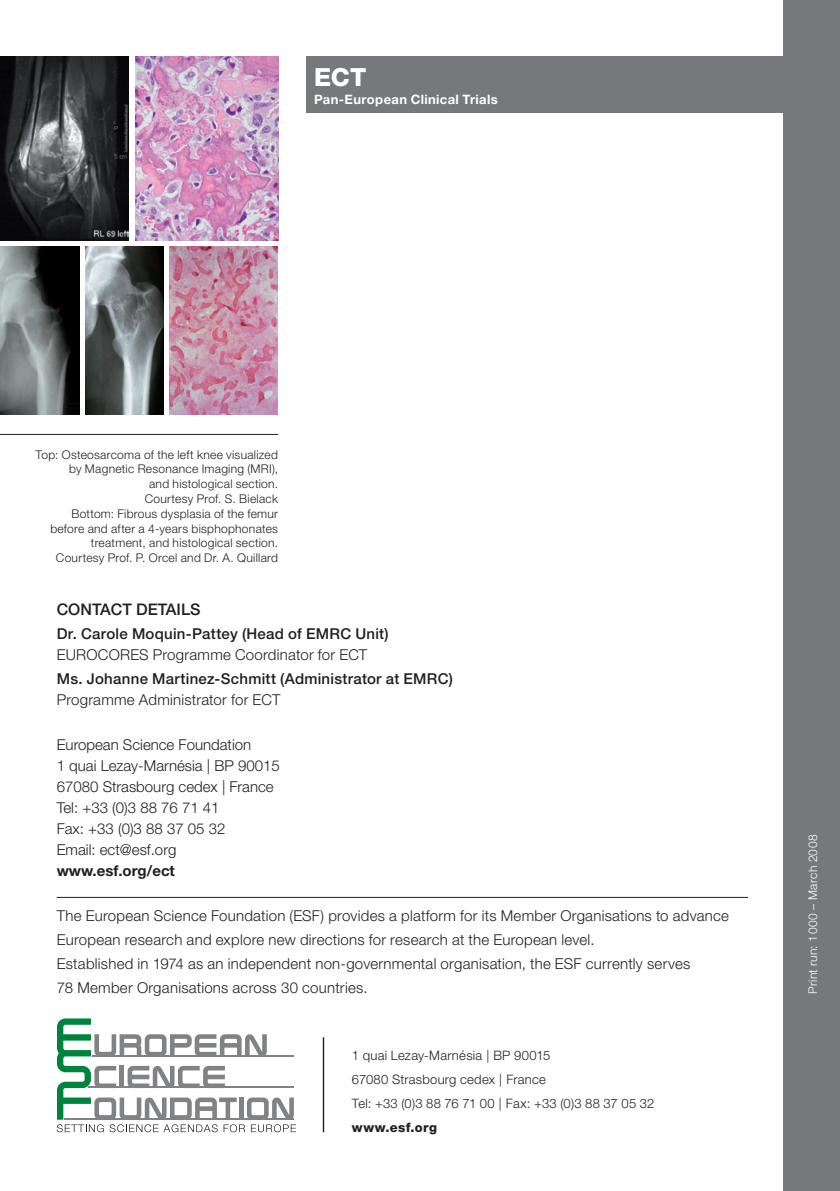
<style>
.page{position:relative;width:840px;height:1191px;background:#fff}
.page>*{position:absolute;margin:0;border:0;box-sizing:border-box;transform-origin:0 0}
.t1{font:800 25px "Helvetica Neue LT Std";color:#fff}
.t2{font:500 16px "Helvetica Neue LT Std";color:#231f20}
.t3{font:300 15px/21px "Helvetica Neue LT Std";letter-spacing:.015em;color:#231f20}
.t4{font:500 15px "Helvetica Neue LT Std";letter-spacing:.015em;color:#231f20}
.t5{font:700 15px "Helvetica Neue LT Std";color:#231f20}
.t6{font:300 13px/24px "Helvetica Neue LT Std";letter-spacing:.02em;color:#231f20}
.t7{font:700 13px "Helvetica Neue LT Std";letter-spacing:.03em;color:#fff}
.t8{font:800 13px "Helvetica Neue LT Std";letter-spacing:.03em;color:#231f20}
.t9{font:300 12px/14.8px "Helvetica Neue LT Std";letter-spacing:.025em;color:#231f20;text-align:right}
.t10{font:300 12px "Helvetica Neue LT Std";letter-spacing:.03em;color:#fff}
</style>
<div class="page">
<div style="left:782px;top:0;width:57px;height:1191px;background:#76787b"></div>
<div style="left:306px;top:57px;width:533px;height:56px;background:#76787b"></div>
<svg style="left:57px;top:1018px;width:239px;height:114px"></svg>
<hr style="left:322px;top:1037px;width:2px;height:95px;background:#231f20">
<hr style="left:0;top:434px;width:278px;height:1px;background:#231f20">
<hr style="left:57px;top:897px;width:690px;height:1px;background:#231f20">
<img style="left:170px;top:246px;width:107px;height:168px">
<img style="left:85px;top:246px;width:79px;height:168px">
<img style="left:0;top:246px;width:79px;height:168px">
<img style="left:135px;top:57px;width:143px;height:183px">
<img style="left:0;top:57px;width:129px;height:183px">
<h1 class="t1" style="left:314px;top:62px;width:54px">ECT</h1>
<p class="t7" style="left:314px;top:91px;width:185px">Pan-European Clinical Trials</p>
<p class="t9" style="left:35px;top:447px;width:244px">Top: Osteosarcoma of the left knee visualized by Magnetic Resonance Imaging (MRI),<br>and histological section.<br>Courtesy Prof. S. Bielack<br>Bottom: Fibrous dysplasia of the femur before and after a 4-years bisphophonates treatment, and histological section.<br>Courtesy Prof. P. Orcel and Dr. A. Quillard</p>
<p class="t2" style="left:57px;top:600px;width:145px">CONTACT DETAILS</p>
<p class="t4" style="left:57px;top:625px;width:333px">Dr. Carole Moquin-Pattey (Head of EMRC Unit)</p>
<p class="t3" style="left:57px;top:644px;width:312px">EUROCORES Programme Coordinator for ECT</p>
<p class="t4" style="left:57px;top:670px;width:397px">Ms. Johanne Martinez-Schmitt (Administrator at EMRC)</p>
<p class="t3" style="left:57px;top:689px;width:225px">Programme Administrator for ECT</p>
<p class="t3" style="left:57px;top:734px;width:224px">European Science Foundation<br>1 quai Lezay-Marnésia | BP 90015<br>67080 Strasbourg cedex | France<br>Tel: +33 (0)3 88 76 71 41<br>Fax: +33 (0)3 88 37 05 32<br>Email: ect@esf.org</p>
<p class="t5" style="left:57px;top:861px;width:120px">www.esf.org/ect</p>
<p class="t3" style="left:57px;top:903px;width:673px;line-height:24px">The European Science Foundation (ESF) provides a platform for its Member Organisations to advance European research and explore new directions for research at the European level.<br>Established in 1974 as an independent non-governmental organisation, the ESF currently serves<br>78 Member Organisations across 30 countries.</p>
<p class="t6" style="left:351px;top:1043px;width:304px">1 quai Lezay-Marnésia | BP 90015<br>67080 Strasbourg cedex | France<br>Tel: +33 (0)3 88 76 71 00 | Fax: +33 (0)3 88 37 05 32</p>
<p class="t8" style="left:351px;top:1119px;width:87px">www.esf.org</p>
<p class="t10" style="left:805px;top:993px;width:161px;rotate:-90deg">Print run: 1000 – March 2008</p>
</div>
